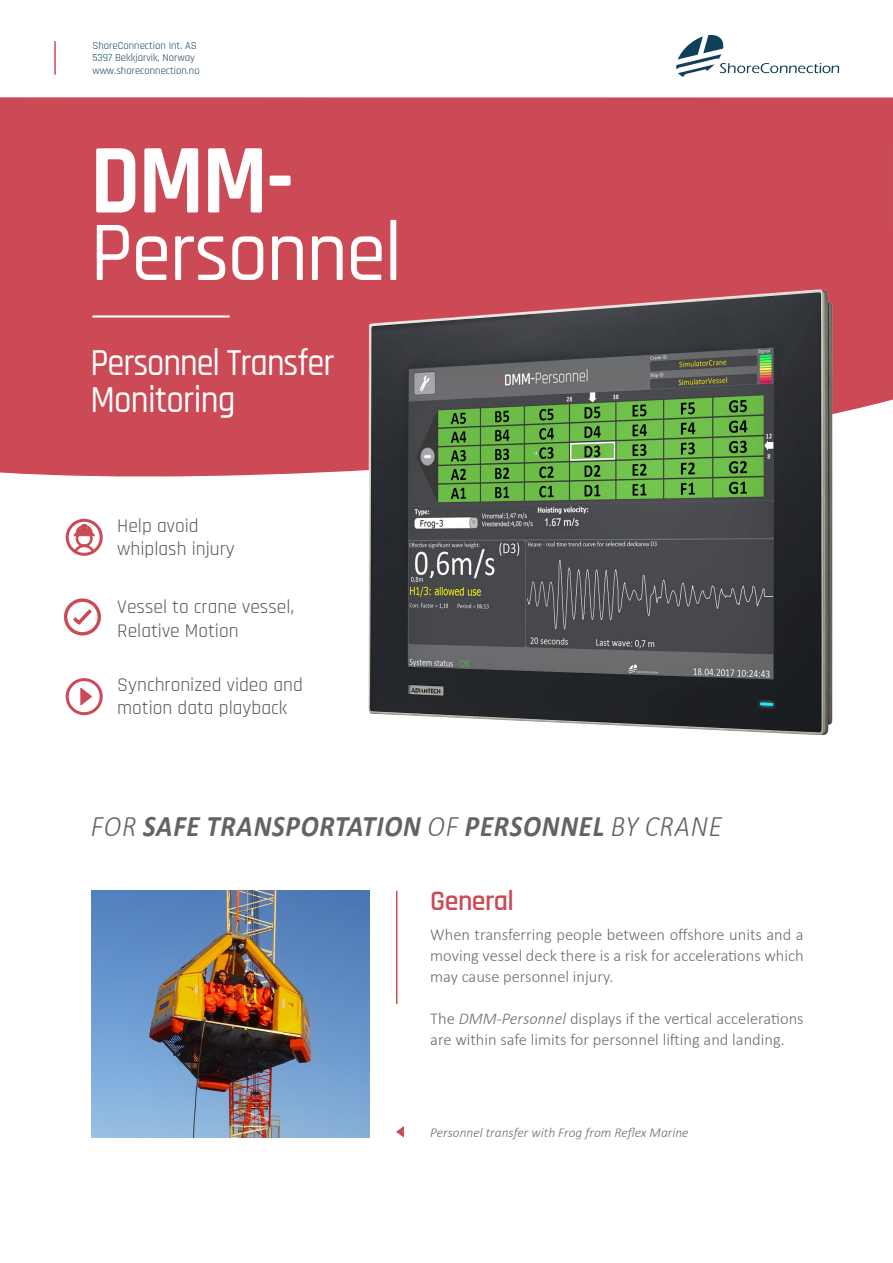
<style>
.page{position:relative;width:893px;height:1263px;background:#fff}
.page>*{position:absolute;margin:0;border:0;box-sizing:border-box;transform-origin:0 0}
.t1{font:700 99.75px "Rajdhani";color:#fff;scale:.91 1}
.t2{font:500 85.5px "Rajdhani";letter-spacing:-.02em;color:#fff;scale:.95 1}
.t3{font:500 38.4px "Rajdhani";letter-spacing:-.03em;color:#fff;scale:.89 1}
.t4{font:500 38.4px "Rajdhani";letter-spacing:-.03em;color:#fff;scale:.91 1}
.t5{font:italic 700 30px "Calibri";letter-spacing:.03em;color:#636366;scale:.9 1}
.t6{font:600 28.5px "Rajdhani";letter-spacing:-.02em;color:#cc4956}
.t7{font:19.5px "Rajdhani";color:#57585a}
.t8{font:300 16.5px/21px "Calibri";color:#6c6d70;text-align:justify}
.t9{font:italic 300 13.5px "Calibri";color:#6c6d70}
.t10{font:10.65px "Rajdhani";color:#0e4057}
.s1{font-weight:300}
.s2{font-style:italic}
</style>
<div class="page">
<div style="left:0;top:97px;width:893px;height:389px;background:#cc4956"></div>
<hr style="left:92px;top:315px;width:138px;height:3px;background:#fff">
<img style="left:369px;top:290px;width:463px;height:445px">
<hr style="left:396px;top:891px;width:1px;height:113px;background:#cc4956">
<img style="left:91px;top:891px;width:279px;height:246px">
<svg style="left:676px;top:35px;width:163px;height:42px"></svg>
<hr style="left:54px;top:41px;width:2px;height:34px;background:#cc4956">
<svg style="left:73px;top:609px;width:19px;height:16px"></svg>
<div style="left:64px;top:598px;width:37px;height:37px;border:3px solid #cc4956;border-radius:50%"></div>
<div style="left:66px;top:678px;width:37px;height:37px;border:3px solid #cc4956;border-radius:50%"></div>
<svg style="left:80px;top:688px;width:12px;height:18px"></svg>
<svg style="left:70px;top:524px;width:28px;height:30px"></svg>
<div style="left:66px;top:519px;width:37px;height:37px;border:3px solid #cc4956;border-radius:50%"></div>
<svg style="left:396px;top:1126px;width:8px;height:12px"></svg>
<p class="t10" style="left:92px;top:39px;width:106px">ShoreConnection Int. AS</p>
<p class="t10" style="left:92px;top:52px;width:104px">5397 Bekkjarvik, Norway</p>
<p class="t10" style="left:92px;top:65px;width:109px">www.shoreconnection.no</p>
<p class="t1" style="left:90px;top:120px;width:225px">DMM-</p>
<p class="t2" style="left:90px;top:203px;width:330px">Personnel</p>
<p class="t3" style="left:90px;top:340px;width:276px">Personnel Transfer</p>
<p class="t4" style="left:90px;top:377px;width:161px">Monitoring</p>
<p class="t7" style="left:117px;top:514px;width:83px">Help avoid</p>
<p class="t7" style="left:117px;top:538px;width:119px">whiplash injury</p>
<p class="t7" style="left:117px;top:596px;width:178px">Vessel to crane vessel,</p>
<p class="t7" style="left:117px;top:619px;width:123px">Relative Motion</p>
<p class="t7" style="left:117px;top:673px;width:187px">Synchronized video and</p>
<p class="t7" style="left:117px;top:697px;width:172px">motion data playback</p>
<p class="t5" style="left:91px;top:805px;width:703px"><span class="s1">FOR</span> SAFE TRANSPORTATION <span class="s1">OF</span> PERSONNEL <span class="s1">BY CRANE</span></p>
<p class="t6" style="left:430px;top:884px;width:85px">General</p>
<p class="t8" style="left:430px;top:924px;width:375px">When transferring people between offshore units and a moving vessel deck there is a risk for accelerations which may cause personnel injury.</p>
<p class="t8" style="left:430px;top:1008px;width:375px">The <span class="s2">DMM-Personnel</span> displays if the vertical accelerations are within safe limits for personnel lifting and landing.</p>
<p class="t9" style="left:430px;top:1124px;width:260px">Personnel transfer with Frog from Reflex Marine</p>
</div>
